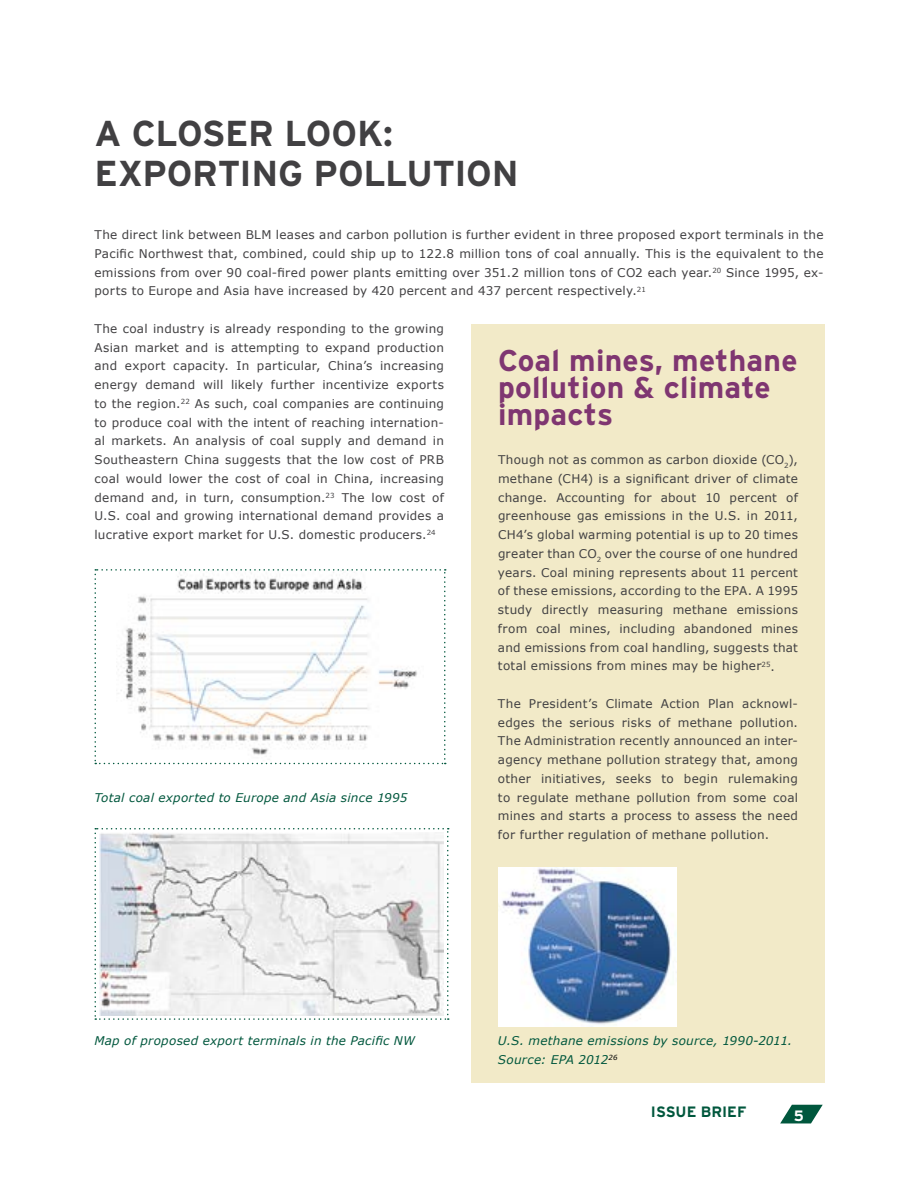
<style>
.page{position:relative;width:918px;height:1188px;background:#fff}
.page>*{position:absolute;margin:0;border:0;box-sizing:border-box;transform-origin:0 0}
.t1{font:700 36px/40.5px "Interstate";letter-spacing:-.01em;color:#414042}
.t2{font:700 30px/27px "Interstate";letter-spacing:.01em;color:#7f3671}
.t3{font:700 15px "Interstate";color:#00573d}
.t4{font:700 15px "Interstate";color:#fff}
.t5{font:12px/18.8px "Verdana";letter-spacing:.025em;color:#414042;text-align:justify}
.t6{font:italic 12px/18.8px "Verdana";letter-spacing:.02em;color:#00573d}
</style>
<div class="page">
<svg style="left:780px;top:1105px;width:43px;height:18px"></svg>
<svg style="left:94px;top:569px;width:352px;height:195px"></svg>
<svg style="left:94px;top:828px;width:355px;height:192px"></svg>
<div style="left:471px;top:324px;width:354px;height:759px;background:#f2eac8"></div>
<img style="left:498px;top:868px;width:179px;height:159px">
<h1 class="t1" style="left:94px;top:112px;width:426px">A CLOSER LOOK:<br>EXPORTING POLLUTION</h1>
<p class="t5" style="left:94px;top:226px;width:731px">The direct link between BLM leases and carbon pollution is further evident in three proposed export terminals in the Pacific Northwest that, combined, could ship up to 122.8 million tons of coal annually. This is the equivalent to the emissions from over 90 coal-fired power plants emitting over 351.2 million tons of CO2 each year.<sup>20</sup> Since 1995, ex&shy;ports to Europe and Asia have increased by 420 percent and 437 percent respectively.<sup>21</sup></p>
<p class="t5" style="left:94px;top:319px;width:351px">The coal industry is already responding to the growing Asian market and is attempting to expand production and export capacity. In particular, China’s increasing energy demand will likely further incentivize exports to the region.<sup>22</sup> As such, coal companies are continuing to produce coal with the intent of reaching internation&shy;al markets. An analysis of coal supply and demand in Southeastern China suggests that the low cost of PRB coal would lower the cost of coal in China, increasing demand and, in turn, consumption.<sup>23</sup> The low cost of U.S. coal and growing international demand provides a lucrative export market for U.S. domestic producers.<sup>24</sup></p>
<h2 class="t2" style="left:498px;top:346px;width:301px">Coal mines, methane pollution &amp; climate impacts</h2>
<p class="t5" style="left:498px;top:451px;width:302px">Though not as common as carbon dioxide (CO<sub>2</sub>), methane (CH4) is a significant driver of climate change. Accounting for about 10 percent of greenhouse gas emissions in the U.S. in 2011, CH4’s global warming potential is up to 20 times greater than CO<sub>2</sub> over the course of one hundred years. Coal mining represents about 11 percent of these emissions, according to the EPA. A 1995 study directly measuring methane emissions from coal mines, including abandoned mines and emissions from coal handling, suggests that total emissions from mines may be higher<sup>25</sup>.</p>
<p class="t5" style="left:498px;top:694px;width:302px">The President’s Climate Action Plan acknowl&shy;edges the serious risks of methane pollution.<br>The Administration recently announced an inter&shy;agency methane pollution strategy that, among other initiatives, seeks to begin rulemaking to regulate methane pollution from some coal mines and starts a process to assess the need for further regulation of methane pollution.</p>
<p class="t6" style="left:94px;top:788px;width:314px">Total coal exported to Europe and Asia since 1995</p>
<p class="t6" style="left:94px;top:1032px;width:322px">Map of proposed export terminals in the Pacific NW</p>
<p class="t6" style="left:498px;top:1032px;width:296px">U.S. methane emissions by source, 1990-2011.<br>Source: EPA 2012<sup>26</sup></p>
<p class="t3" style="left:651px;top:1103px;width:97px">ISSUE BRIEF</p>
<p class="t4" style="left:794px;top:1107px;width:12px">5</p>
</div>
